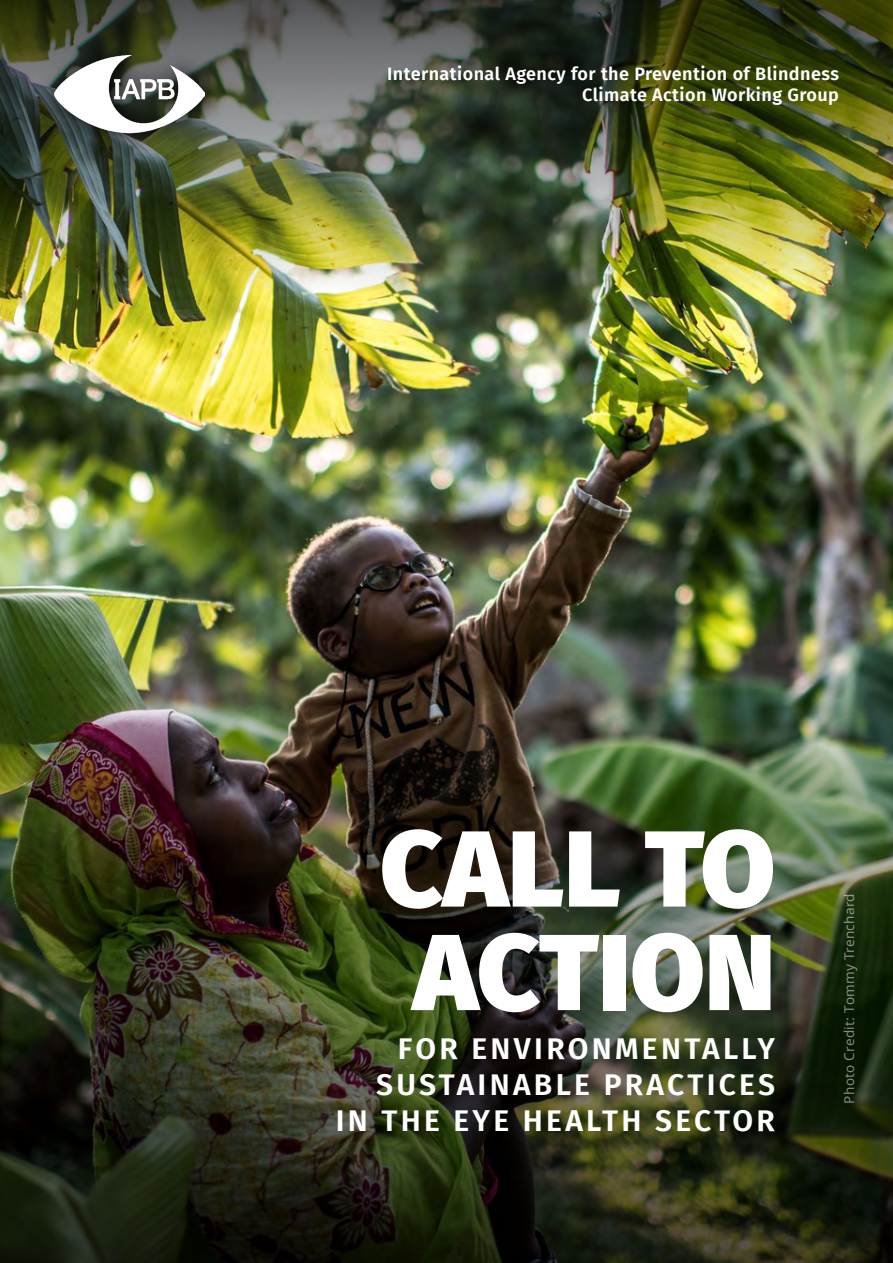
<style>
.page{position:relative;width:893px;height:1263px;background:#fff}
.page>*{position:absolute;margin:0;border:0;box-sizing:border-box;transform-origin:0 0}
.Magazine_Title{font:900 108px/103.5px "Fira Sans";color:#fff;text-align:center}
.Subtitle{font:600 30px/36px "Fira Sans";letter-spacing:.11em;color:#fff;text-align:right}
.Subtitle-2{font:600 18px "Fira Sans";letter-spacing:.025em;color:#fff}
.t1{font:13.5px "Noto Sans";letter-spacing:.02em;color:#fff}
</style>
<div class="page">
<img style="left:0;top:365px;width:893px;height:126px">
<img style="left:0;top:0;width:893px;height:365px">
<img style="left:0;top:491px;width:893px;height:772px">
<svg style="left:38px;top:38px;width:187px;height:117px;background:#4d5443"></svg>
<img style="left:54px;top:56px;width:150px;height:90px">
<p class="Subtitle-2" style="left:387px;top:59px;width:453px">International Agency for the Prevention of Blindness</p>
<p class="Subtitle-2" style="left:582px;top:80px;width:258px">Climate Action Working Group</p>
<p class="Magazine_Title" style="left:380px;top:807px;width:397px">CALL TO<br>ACTION</p>
<p class="Subtitle" style="left:336px;top:1029px;width:441px">FOR ENVIRONMENTALLY<br>SUSTAINABLE PRACTICES<br>IN THE EYE HEALTH SECTOR</p>
<p class="t1" style="left:840px;top:1103px;width:212px;rotate:-90deg">Photo Credit: Tommy Trenchard</p>
</div>
